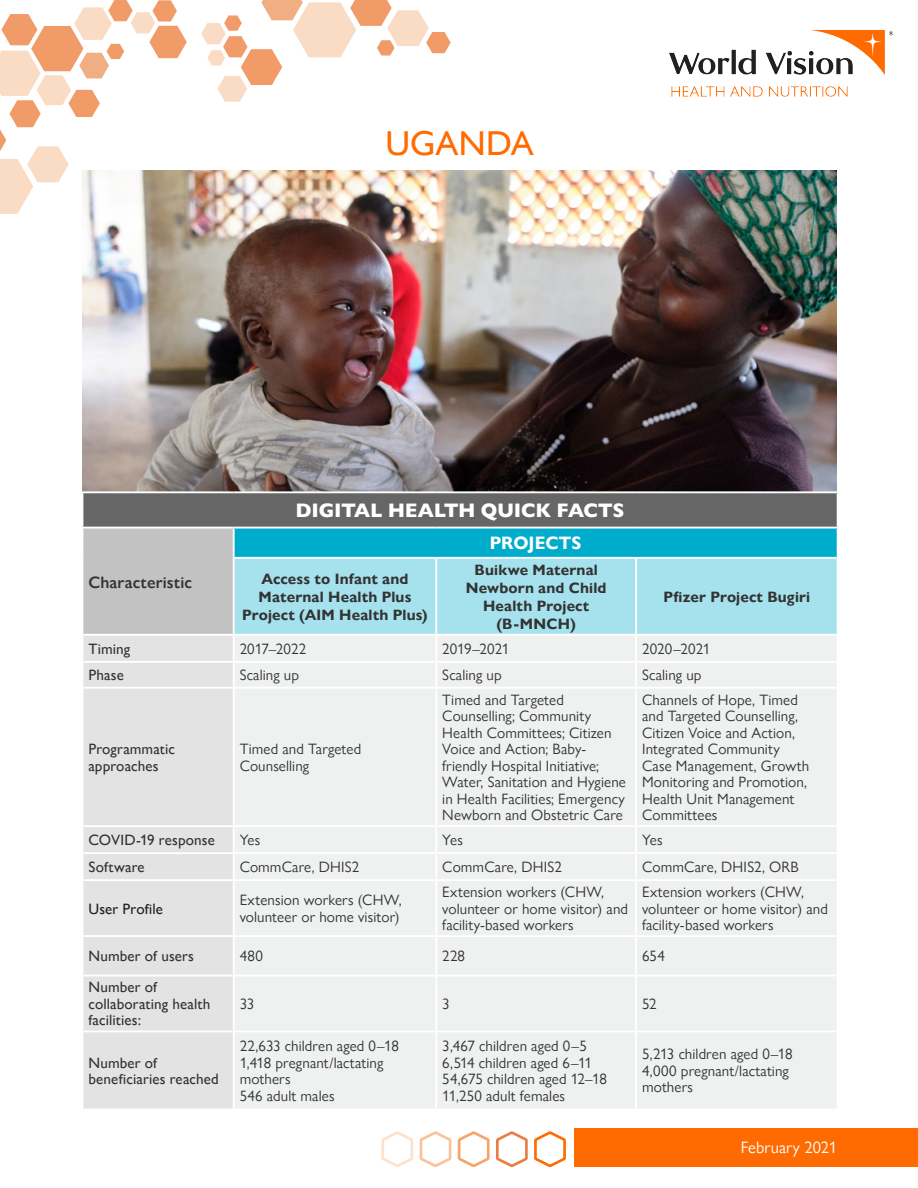
<style>
.page{position:relative;width:918px;height:1188px;background:#fff}
.page>*{position:absolute;margin:0;border:0;box-sizing:border-box;transform-origin:0 0}
.t1{font:500 34.5px "Gill Sans Nova";color:#ff6b00}
.t2{font:800 19.5px "Gill Sans Nova";letter-spacing:.005em;color:#fff}
.t3{font:700 18px "Gill Sans Nova";color:#fff}
.t4{font:600 16.5px "Gill Sans Nova";letter-spacing:.01em;color:#333}
.t5{font:16.5px "Gill Sans Nova";letter-spacing:.005em;color:#fff}
.t6{font:15px/16.5px "Gill Sans Nova";letter-spacing:.01em;color:#333}
.t7{font:500 15px/16.5px "Gill Sans Nova";letter-spacing:.01em;color:#333}
.t8{font:700 15px/18px "Gill Sans Nova";letter-spacing:.015em;color:#333;text-align:center}
.t9{font:500 15px "Gill Sans Nova";letter-spacing:.01em;color:#231f20}
</style>
<div class="page">
<svg style="left:381px;top:1131px;width:185px;height:37px"></svg>
<div style="left:575px;top:1128px;width:343px;height:39px;background:#ff6b00"></div>
<svg style="left:201px;top:0;width:250px;height:102px"></svg>
<svg style="left:0;top:0;width:187px;height:214px"></svg>
<img style="left:82px;top:170px;width:755px;height:321px">
<img style="left:669px;top:30px;width:224px;height:67px">
<div style="left:82px;top:492px;width:756px;height:36px;background:#666"></div>
<div style="left:82px;top:528px;width:152px;height:107px;background:#c2c2c2"></div>
<div style="left:234px;top:528px;width:604px;height:30px;background:#00accb"></div>
<div style="left:235px;top:559px;width:602px;height:75px;background:#a6e2ed"></div>
<div style="left:83px;top:636px;width:150px;height:473px;background:#e3e3e3"></div>
<div style="left:235px;top:636px;width:400px;height:338px;background:#eff0f0"></div>
<div style="left:637px;top:636px;width:200px;height:338px;background:#eff0f0"></div>
<div style="left:235px;top:827px;width:400px;height:25px;background:#eff0f0"></div>
<div style="left:636px;top:826px;width:202px;height:27px;background:#eff0f0"></div>
<div style="left:636px;top:976px;width:202px;height:55px;background:#eff0f0"></div>
<div style="left:235px;top:977px;width:400px;height:131px;background:#eff0f0"></div>
<div style="left:636px;top:1031px;width:202px;height:79px;background:#eff0f0"></div>
<hr style="left:82px;top:491px;width:152px;height:2px;background:#fff">
<hr style="left:82px;top:493px;width:1px;height:34px;background:#fff">
<hr style="left:234px;top:491px;width:202px;height:2px;background:#fff">
<hr style="left:436px;top:491px;width:200px;height:2px;background:#fff">
<hr style="left:636px;top:491px;width:203px;height:2px;background:#fff">
<hr style="left:837px;top:493px;width:2px;height:34px;background:#fff">
<hr style="left:82px;top:527px;width:152px;height:2px;background:#fff">
<svg style="left:82px;top:529px;width:1px;height:29px"></svg>
<hr style="left:234px;top:527px;width:202px;height:2px;background:#fff">
<hr style="left:233px;top:529px;width:2px;height:28px;background:#fff">
<hr style="left:436px;top:527px;width:200px;height:2px;background:#fff">
<hr style="left:636px;top:527px;width:203px;height:2px;background:#fff">
<hr style="left:837px;top:529px;width:2px;height:29px;background:#fff">
<hr style="left:82px;top:558px;width:1px;height:76px;background:#fff">
<hr style="left:435px;top:559px;width:2px;height:75px;background:#fff">
<hr style="left:635px;top:559px;width:2px;height:75px;background:#fff">
<hr style="left:82px;top:634px;width:152px;height:2px;background:#fff">
<hr style="left:435px;top:636px;width:2px;height:25px;background:#fff">
<hr style="left:83px;top:661px;width:151px;height:2px;background:#fff">
<hr style="left:234px;top:661px;width:202px;height:2px;background:#fff">
<hr style="left:436px;top:661px;width:200px;height:2px;background:#fff">
<hr style="left:435px;top:663px;width:2px;height:24px;background:#fff">
<hr style="left:636px;top:661px;width:203px;height:2px;background:#fff">
<hr style="left:83px;top:687px;width:151px;height:2px;background:#fff">
<hr style="left:234px;top:687px;width:202px;height:2px;background:#fff">
<hr style="left:436px;top:687px;width:200px;height:2px;background:#fff">
<hr style="left:435px;top:689px;width:2px;height:136px;background:#fff">
<hr style="left:636px;top:687px;width:203px;height:2px;background:#fff">
<hr style="left:83px;top:825px;width:151px;height:2px;background:#fff">
<hr style="left:234px;top:825px;width:202px;height:2px;background:#fff">
<hr style="left:436px;top:825px;width:200px;height:2px;background:#fff">
<hr style="left:435px;top:827px;width:2px;height:25px;background:#fff">
<hr style="left:636px;top:825px;width:203px;height:2px;background:#fff">
<hr style="left:635px;top:827px;width:2px;height:25px;background:#fff">
<hr style="left:837px;top:827px;width:2px;height:25px;background:#fff">
<hr style="left:83px;top:852px;width:151px;height:2px;background:#fff">
<hr style="left:234px;top:852px;width:202px;height:2px;background:#fff">
<hr style="left:436px;top:852px;width:200px;height:2px;background:#fff">
<hr style="left:435px;top:854px;width:2px;height:25px;background:#fff">
<hr style="left:636px;top:852px;width:203px;height:2px;background:#fff">
<hr style="left:83px;top:879px;width:151px;height:2px;background:#fff">
<hr style="left:234px;top:879px;width:202px;height:2px;background:#fff">
<hr style="left:436px;top:879px;width:200px;height:2px;background:#fff">
<hr style="left:435px;top:881px;width:2px;height:54px;background:#fff">
<hr style="left:636px;top:879px;width:203px;height:2px;background:#fff">
<hr style="left:83px;top:935px;width:151px;height:2px;background:#fff">
<hr style="left:234px;top:935px;width:202px;height:2px;background:#fff">
<hr style="left:436px;top:935px;width:200px;height:2px;background:#fff">
<hr style="left:435px;top:937px;width:2px;height:38px;background:#fff">
<hr style="left:636px;top:935px;width:203px;height:2px;background:#fff">
<hr style="left:83px;top:975px;width:151px;height:1px;background:#fff">
<hr style="left:435px;top:976px;width:2px;height:55px;background:#fff">
<hr style="left:635px;top:976px;width:2px;height:55px;background:#fff">
<hr style="left:837px;top:976px;width:2px;height:55px;background:#fff">
<hr style="left:83px;top:1031px;width:151px;height:1px;background:#fff">
<hr style="left:234px;top:1031px;width:202px;height:1px;background:#fff">
<hr style="left:436px;top:1031px;width:200px;height:1px;background:#fff">
<hr style="left:435px;top:1032px;width:2px;height:77px;background:#fff">
<hr style="left:636px;top:1031px;width:203px;height:1px;background:#fff">
<hr style="left:635px;top:1032px;width:2px;height:77px;background:#fff">
<hr style="left:837px;top:1032px;width:2px;height:77px;background:#fff">
<hr style="left:636px;top:1109px;width:203px;height:1px;background:#fff">
<hr style="left:233px;top:557px;width:203px;height:2px;background:#fff">
<hr style="left:233px;top:559px;width:2px;height:75px;background:#fff">
<hr style="left:436px;top:557px;width:200px;height:2px;background:#fff">
<hr style="left:636px;top:557px;width:201px;height:2px;background:#fff">
<p class="t1" style="left:385px;top:122px;width:150px">UGANDA</p>
<p class="t2" style="left:296px;top:498px;width:330px">DIGITAL HEALTH QUICK FACTS</p>
<p class="t4" style="left:88px;top:572px;width:105px">Characteristic</p>
<p class="t3" style="left:490px;top:532px;width:93px">PROJECTS</p>
<p class="t8" style="left:242px;top:570px;width:187px">Access to Infant and<br>Maternal Health Plus<br>Project (AIM Health Plus)</p>
<p class="t8" style="left:466px;top:561px;width:142px">Buikwe Maternal<br>Newborn and Child<br>Health Project (B-MNCH)</p>
<p class="t8" style="left:664px;top:588px;width:148px">Pfizer Project Bugiri</p>
<p class="t7" style="left:88px;top:640px;width:43px">Timing</p>
<p class="t6" style="left:240px;top:640px;width:68px">2017–2022</p>
<p class="t6" style="left:442px;top:640px;width:69px">2019–2021</p>
<p class="t6" style="left:642px;top:640px;width:70px">2020–2021</p>
<p class="t7" style="left:88px;top:667px;width:37px">Phase</p>
<p class="t6" style="left:240px;top:667px;width:61px">Scaling up</p>
<p class="t6" style="left:442px;top:667px;width:61px">Scaling up</p>
<p class="t6" style="left:642px;top:667px;width:61px">Scaling up</p>
<p class="t7" style="left:88px;top:741px;width:88px">Programmatic approaches</p>
<p class="t6" style="left:240px;top:741px;width:123px">Timed and Targeted<br>Counselling</p>
<p class="t6" style="left:442px;top:691px;width:185px">Timed and Targeted<br>Counselling; Community<br>Health Committees; Citizen<br>Voice and Action; Baby&shy;friendly Hospital Initiative;<br>Water, Sanitation and Hygiene in Health Facilities; Emergency<br>Newborn and Obstetric Care</p>
<p class="t6" style="left:642px;top:691px;width:169px">Channels of Hope, Timed and Targeted Counselling,<br>Citizen Voice and Action,<br>Integrated Community<br>Case Management, Growth<br>Monitoring and Promotion,<br>Health Unit Management<br>Committees</p>
<p class="t7" style="left:88px;top:832px;width:128px">COVID-19 response</p>
<p class="t6" style="left:240px;top:832px;width:22px">Yes</p>
<p class="t6" style="left:442px;top:832px;width:22px">Yes</p>
<p class="t6" style="left:642px;top:832px;width:22px">Yes</p>
<p class="t7" style="left:88px;top:859px;width:58px">Software</p>
<p class="t6" style="left:240px;top:859px;width:121px">CommCare, DHIS2</p>
<p class="t6" style="left:442px;top:859px;width:121px">CommCare, DHIS2</p>
<p class="t6" style="left:642px;top:859px;width:158px">CommCare, DHIS2, ORB</p>
<p class="t9" style="left:88px;top:899px;width:76px">User Profile</p>
<p class="t6" style="left:240px;top:892px;width:163px">Extension workers (CHW, volunteer or home visitor)</p>
<p class="t6" style="left:442px;top:884px;width:187px">Extension workers (CHW, volunteer or home visitor) and facility-based workers</p>
<p class="t6" style="left:642px;top:884px;width:187px">Extension workers (CHW, volunteer or home visitor) and facility-based workers</p>
<p class="t7" style="left:88px;top:948px;width:107px">Number of users</p>
<p class="t6" style="left:240px;top:948px;width:25px">480</p>
<p class="t6" style="left:442px;top:948px;width:24px">228</p>
<p class="t6" style="left:642px;top:948px;width:24px">654</p>
<p class="t7" style="left:88px;top:979px;width:123px">Number of collaborating health facilities:</p>
<p class="t6" style="left:240px;top:995px;width:16px">33</p>
<p class="t6" style="left:442px;top:995px;width:9px">3</p>
<p class="t6" style="left:642px;top:995px;width:16px">52</p>
<p class="t7" style="left:88px;top:1054px;width:132px">Number of beneficiaries reached</p>
<p class="t6" style="left:240px;top:1038px;width:161px">22,633 children aged 0–18</p>
<p class="t6" style="left:240px;top:1054px;width:145px">1,418 pregnant/lactating mothers</p>
<p class="t6" style="left:240px;top:1087px;width:97px">546 adult males</p>
<p class="t6" style="left:442px;top:1038px;width:146px">3,467 children aged 0–5</p>
<p class="t6" style="left:442px;top:1054px;width:151px">6,514 children aged 6–11</p>
<p class="t6" style="left:442px;top:1071px;width:166px">54,675 children aged 12–18</p>
<p class="t6" style="left:442px;top:1087px;width:124px">11,250 adult females</p>
<p class="t6" style="left:642px;top:1046px;width:152px">5,213 children aged 0–18</p>
<p class="t6" style="left:642px;top:1062px;width:148px">4,000 pregnant/lactating mothers</p>
<p class="t5" style="left:741px;top:1138px;width:98px">February 2021</p>
</div>
